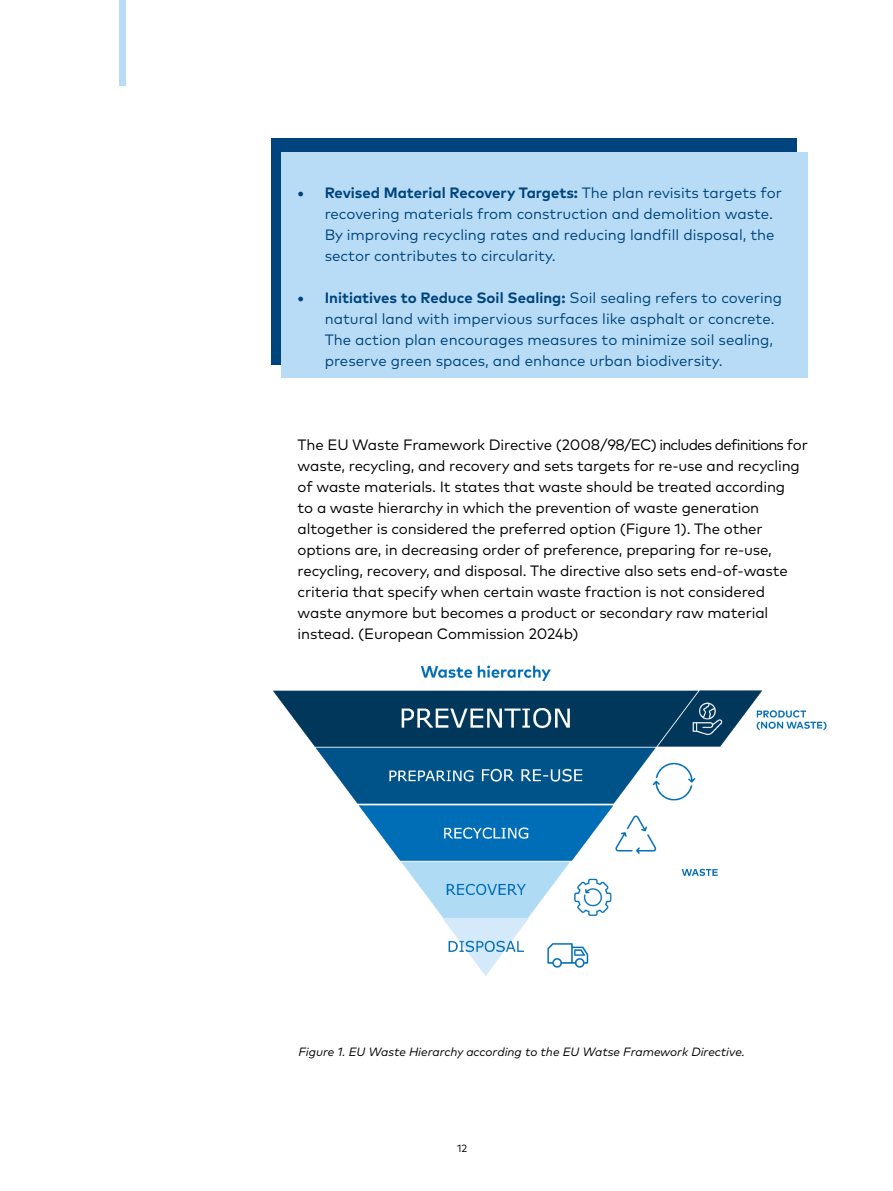
<style>
.page{position:relative;width:893px;height:1191px;background:#fff}
.page>*{position:absolute;margin:0;border:0;box-sizing:border-box;transform-origin:0 0}
.Brødtekst{font:15px/21px "Mark Pro";letter-spacing:-.01em;color:#000}
.t1{font:15px/21px "Mark Pro";color:#00447d}
.Brødtekst-2{font:italic 12px "Mark Pro";color:#000}
.t2{font:10.5px "Mark Pro";color:#000}
.s1{font-weight:700}
</style>
<div class="page">
<div style="left:271px;top:138px;width:525px;height:226px;background:#00447d"></div>
<div style="left:281px;top:153px;width:527px;height:225px;background:#b8dcf5"></div>
<div style="left:119px;top:0;width:6px;height:85px;background:#b8dcf5"></div>
<img style="left:273px;top:665px;width:554px;height:311px">
<p class="t1" style="left:325px;top:181px;width:459px;text-indent:-27px"><span class="s1">• Revised Material Recovery Targets:</span> The plan revisits targets for recovering materials from construction and demolition waste.<br>By improving recycling rates and reducing landfill disposal, the sector contributes to circularity.</p>
<p class="t1" style="left:325px;top:286px;width:459px;text-indent:-27px"><span class="s1">• Initiatives to Reduce Soil Sealing:</span> Soil sealing refers to covering natural land with impervious surfaces like asphalt or concrete.<br>The action plan encourages measures to minimize soil sealing, preserve green spaces, and enhance urban biodiversity.</p>
<p class="Brødtekst" style="left:298px;top:433px;width:512px">The EU Waste Framework Directive (2008/98/EC) includes definitions for waste, recycling, and recovery and sets targets for re-use and recycling of waste materials. It states that waste should be treated according<br>to a waste hierarchy in which the prevention of waste generation altogether is considered the preferred option (Figure 1). The other options are, in decreasing order of preference, preparing for re-use, recycling, recovery, and disposal. The directive also sets end-of-waste criteria that specify when certain waste fraction is not considered waste anymore but becomes a product or secondary raw material instead. (European Commission 2024b)</p>
<p class="Brødtekst-2" style="left:298px;top:1042px;width:448px">Figure 1. EU Waste Hierarchy according to the EU Watse Framework Directive.</p>
<p class="t2" style="left:457px;top:1140px;width:12px">12</p>
</div>
